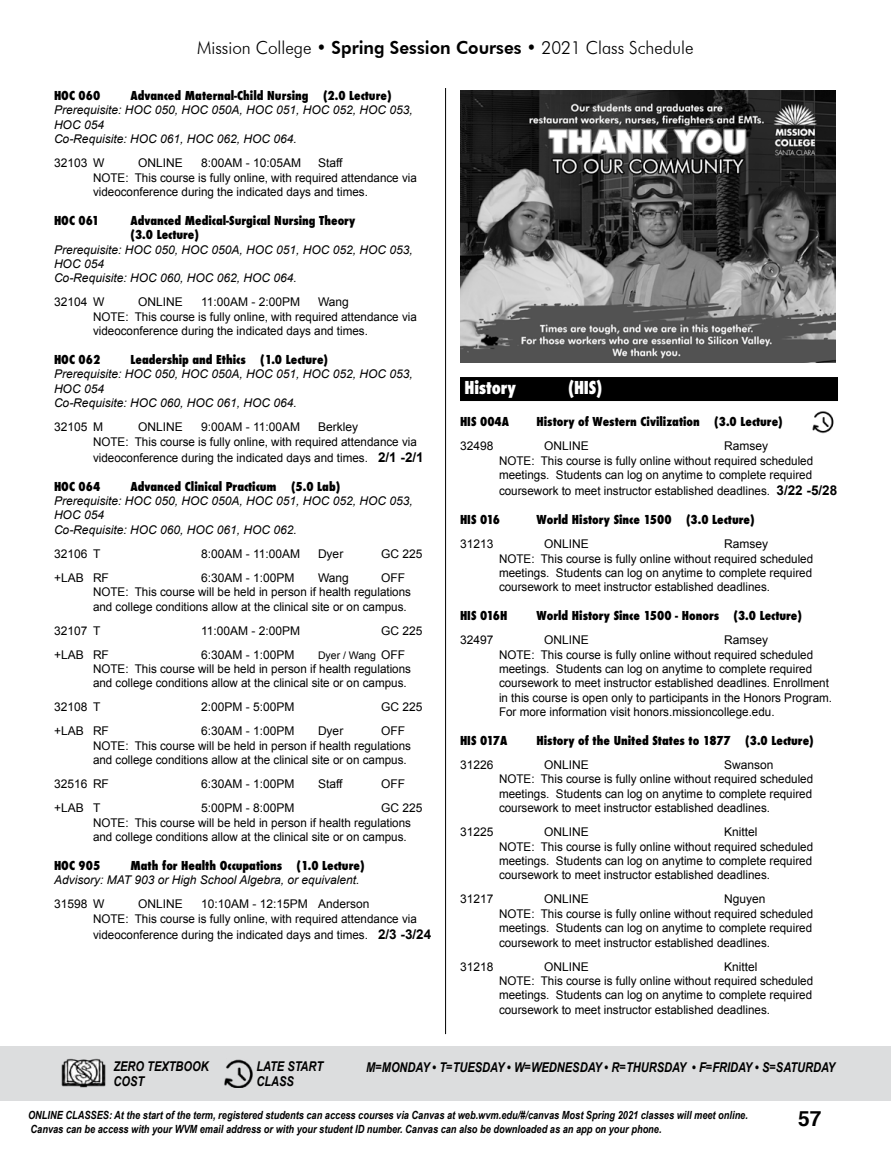
<style>
.page{position:relative;width:891px;height:1161px;background:#fff}
.page>*{position:absolute;margin:0;border:0;box-sizing:border-box;transform-origin:0 0}
.t1{font:700 21px "Helvetica";color:#000}
.t2{font:300 18px "Futura BT";color:#000;scale:.95 1}
.t3{font:800 condensed 17.4px "Futura";letter-spacing:-.01em;color:#fff;scale:.95 1}
.t4{font:italic 700 13.5px/15px "Arial Narrow";color:#000}
.t5{font:12px/14.4px "Arial";color:#000}
.t6{font:italic 12px/14.4px "Arial";color:#000}
.t7{font:800 condensed 12px/14.4px "Futura";color:#000}
.t8{font:italic 700 11.25px/13.5px "Arial Narrow";color:#000}
.t9{font:10.5px "Arial";color:#000}
.s1{font-weight:800}
.s2{font-weight:700;font-size:13.5px}
.s3{font-size:12px}
</style>
<div class="page">
<hr style="left:445px;top:88px;width:1px;height:946px;background:#000">
<div style="left:0;top:1046px;width:891px;height:54px;background:#dcddde"></div>
<img style="left:61px;top:1058px;width:45px;height:30px">
<img style="left:224px;top:1059px;width:29px;height:29px">
<img style="left:460px;top:90px;width:376px;height:272px">
<div style="left:460px;top:377px;width:378px;height:24px;background:#000"></div>
<img style="left:812px;top:411px;width:22px;height:23px">
<h2 class="t2" style="left:197px;top:37px;width:524px">Mission College • <span class="s1">Spring Session Courses</span> • 2021 Class Schedule</h2>
<p class="t7" style="left:54px;top:89px;width:48px">HOC 060</p>
<p class="t7" style="left:130px;top:89px;width:263px">Advanced Maternal-Child Nursing (2.0 Lecture)</p>
<p class="t6" style="left:54px;top:103px;width:360px">Prerequisite: HOC 050, HOC 050A, HOC 051, HOC 052, HOC 053,<br>HOC 054<br>Co-Requisite: HOC 061, HOC 062, HOC 064.</p>
<p class="t5" style="left:54px;top:156px;width:52px">32103 W</p>
<p class="t5" style="left:138px;top:156px;width:46px">ONLINE</p>
<p class="t5" style="left:201px;top:156px;width:102px">8:00AM - 10:05AM</p>
<p class="t5" style="left:93px;top:156px;width:325px;text-indent:225px">Staff<br>NOTE: This course is fully online, with required attendance via videoconference during the indicated days and times.</p>
<p class="t7" style="left:54px;top:213px;width:47px">HOC 061</p>
<p class="t7" style="left:130px;top:213px;width:226px">Advanced Medical-Surgical Nursing Theory (3.0 Lecture)</p>
<p class="t6" style="left:54px;top:242px;width:360px">Prerequisite: HOC 050, HOC 050A, HOC 051, HOC 052, HOC 053,<br>HOC 054<br>Co-Requisite: HOC 060, HOC 062, HOC 064.</p>
<p class="t5" style="left:54px;top:295px;width:52px">32104 W</p>
<p class="t5" style="left:138px;top:295px;width:46px">ONLINE</p>
<p class="t5" style="left:201px;top:295px;width:101px">11:00AM - 2:00PM</p>
<p class="t5" style="left:93px;top:295px;width:325px;text-indent:225px">Wang<br>NOTE: This course is fully online, with required attendance via videoconference during the indicated days and times.</p>
<p class="t7" style="left:54px;top:353px;width:48px">HOC 062</p>
<p class="t7" style="left:130px;top:353px;width:199px">Leadership and Ethics (1.0 Lecture)</p>
<p class="t6" style="left:54px;top:367px;width:360px">Prerequisite: HOC 050, HOC 050A, HOC 051, HOC 052, HOC 053,<br>HOC 054<br>Co-Requisite: HOC 060, HOC 061, HOC 064.</p>
<p class="t5" style="left:54px;top:420px;width:50px">32105 M</p>
<p class="t5" style="left:138px;top:420px;width:46px">ONLINE</p>
<p class="t5" style="left:201px;top:420px;width:101px">9:00AM - 11:00AM</p>
<p class="t5" style="left:93px;top:420px;width:325px;text-indent:225px">Berkley<br>NOTE: This course is fully online, with required attendance via</p>
<p class="t5" style="left:93px;top:451px;width:332px">videoconference during the indicated days and times. <span class="s2">2/1 -2/1</span></p>
<p class="t7" style="left:54px;top:479px;width:48px">HOC 064</p>
<p class="t7" style="left:130px;top:479px;width:211px">Advanced Clinical Practicum (5.0 Lab)</p>
<p class="t6" style="left:54px;top:494px;width:360px">Prerequisite: HOC 050, HOC 050A, HOC 051, HOC 052, HOC 053,<br>HOC 054<br>Co-Requisite: HOC 060, HOC 061, HOC 062.</p>
<p class="t5" style="left:54px;top:547px;width:48px">32106 T</p>
<p class="t5" style="left:201px;top:547px;width:101px">8:00AM - 11:00AM</p>
<p class="t5" style="left:318px;top:547px;width:27px">Dyer</p>
<p class="t5" style="left:381px;top:547px;width:43px">GC 225</p>
<p class="t5" style="left:54px;top:571px;width:56px">+LAB RF</p>
<p class="t5" style="left:201px;top:571px;width:95px">6:30AM - 1:00PM</p>
<p class="t5" style="left:318px;top:571px;width:32px">Wang</p>
<p class="t5" style="left:93px;top:571px;width:320px;text-indent:288px">OFF<br>NOTE: This course will be held in person if health regulations and college conditions allow at the clinical site or on campus.</p>
<p class="t5" style="left:54px;top:623px;width:48px">32107 T</p>
<p class="t5" style="left:201px;top:623px;width:101px">11:00AM - 2:00PM</p>
<p class="t5" style="left:381px;top:623px;width:43px">GC 225</p>
<p class="t5" style="left:54px;top:647px;width:56px">+LAB RF</p>
<p class="t5" style="left:201px;top:647px;width:95px">6:30AM - 1:00PM</p>
<p class="t9" style="left:318px;top:648px;width:89px">Dyer / Wang <span class="s3">OFF</span></p>
<p class="t5" style="left:93px;top:662px;width:320px">NOTE: This course will be held in person if health regulations and college conditions allow at the clinical site or on campus.</p>
<p class="t5" style="left:54px;top:700px;width:48px">32108 T</p>
<p class="t5" style="left:201px;top:700px;width:95px">2:00PM - 5:00PM</p>
<p class="t5" style="left:381px;top:700px;width:43px">GC 225</p>
<p class="t5" style="left:54px;top:724px;width:56px">+LAB RF</p>
<p class="t5" style="left:201px;top:724px;width:95px">6:30AM - 1:00PM</p>
<p class="t5" style="left:318px;top:724px;width:27px">Dyer</p>
<p class="t5" style="left:93px;top:724px;width:320px;text-indent:288px">OFF<br>NOTE: This course will be held in person if health regulations and college conditions allow at the clinical site or on campus.</p>
<p class="t5" style="left:54px;top:777px;width:56px">32516 RF</p>
<p class="t5" style="left:201px;top:777px;width:95px">6:30AM - 1:00PM</p>
<p class="t5" style="left:318px;top:777px;width:26px">Staff</p>
<p class="t5" style="left:381px;top:777px;width:25px">OFF</p>
<p class="t5" style="left:54px;top:801px;width:48px">+LAB T</p>
<p class="t5" style="left:201px;top:801px;width:95px">5:00PM - 8:00PM</p>
<p class="t5" style="left:93px;top:801px;width:331px;text-indent:288px">GC 225<br>NOTE: This course will be held in person if health regulations and college conditions allow at the clinical site or on campus.</p>
<p class="t7" style="left:54px;top:858px;width:48px">HOC 905</p>
<p class="t7" style="left:130px;top:858px;width:236px">Math for Health Occupations (1.0 Lecture)</p>
<p class="t6" style="left:54px;top:873px;width:307px">Advisory: MAT 903 or High School Algebra, or equivalent.</p>
<p class="t5" style="left:54px;top:897px;width:52px">31598 W</p>
<p class="t5" style="left:138px;top:897px;width:46px">ONLINE</p>
<p class="t5" style="left:93px;top:897px;width:325px;text-indent:108px">10:10AM - 12:15PM Anderson<br>NOTE: This course is fully online, with required attendance via</p>
<p class="t5" style="left:93px;top:928px;width:340px">videoconference during the indicated days and times. <span class="s2">2/3 -3/24</span></p>
<h3 class="t3" style="left:465px;top:376px;width:56px">History</h3>
<h3 class="t3" style="left:568px;top:376px;width:38px">(HIS)</h3>
<p class="t7" style="left:460px;top:415px;width:50px">HIS 004A</p>
<p class="t7" style="left:537px;top:415px;width:248px">History of Western Civilization (3.0 Lecture)</p>
<p class="t5" style="left:460px;top:439px;width:35px">32498</p>
<p class="t5" style="left:544px;top:439px;width:46px">ONLINE</p>
<p class="t5" style="left:499px;top:439px;width:316px;text-indent:225px">Ramsey<br>NOTE: This course is fully online without required scheduled meetings. Students can log on anytime to complete required</p>
<p class="t5" style="left:499px;top:484px;width:340px">coursework to meet instructor established deadlines. <span class="s2">3/22 -5/28</span></p>
<p class="t7" style="left:460px;top:513px;width:42px">HIS 016</p>
<p class="t7" style="left:537px;top:513px;width:220px">World History Since 1500 (3.0 Lecture)</p>
<p class="t5" style="left:460px;top:537px;width:35px">31213</p>
<p class="t5" style="left:544px;top:537px;width:46px">ONLINE</p>
<p class="t5" style="left:499px;top:537px;width:316px;text-indent:225px">Ramsey<br>NOTE: This course is fully online without required scheduled meetings. Students can log on anytime to complete required coursework to meet instructor established deadlines.</p>
<p class="t7" style="left:460px;top:609px;width:49px">HIS 016H</p>
<p class="t7" style="left:537px;top:609px;width:267px">World History Since 1500 - Honors (3.0 Lecture)</p>
<p class="t5" style="left:460px;top:633px;width:35px">32497</p>
<p class="t5" style="left:544px;top:633px;width:46px">ONLINE</p>
<p class="t5" style="left:499px;top:633px;width:335px;text-indent:225px">Ramsey<br>NOTE: This course is fully online without required scheduled meetings. Students can log on anytime to complete required coursework to meet instructor established deadlines. Enrollment in this course is open only to participants in the Honors Program.<br>For more information visit honors.missioncollege.edu.</p>
<p class="t7" style="left:460px;top:733px;width:49px">HIS 017A</p>
<p class="t7" style="left:537px;top:733px;width:279px">History of the United States to 1877 (3.0 Lecture)</p>
<p class="t5" style="left:460px;top:758px;width:35px">31226</p>
<p class="t5" style="left:544px;top:758px;width:46px">ONLINE</p>
<p class="t5" style="left:499px;top:758px;width:316px;text-indent:225px">Swanson<br>NOTE: This course is fully online without required scheduled meetings. Students can log on anytime to complete required coursework to meet instructor established deadlines.</p>
<p class="t5" style="left:460px;top:825px;width:35px">31225</p>
<p class="t5" style="left:544px;top:825px;width:46px">ONLINE</p>
<p class="t5" style="left:499px;top:825px;width:316px;text-indent:225px">Knittel<br>NOTE: This course is fully online without required scheduled meetings. Students can log on anytime to complete required coursework to meet instructor established deadlines.</p>
<p class="t5" style="left:460px;top:892px;width:35px">31217</p>
<p class="t5" style="left:544px;top:892px;width:46px">ONLINE</p>
<p class="t5" style="left:499px;top:892px;width:316px;text-indent:225px">Nguyen<br>NOTE: This course is fully online without required scheduled meetings. Students can log on anytime to complete required coursework to meet instructor established deadlines.</p>
<p class="t5" style="left:460px;top:959px;width:35px">31218</p>
<p class="t5" style="left:544px;top:959px;width:46px">ONLINE</p>
<p class="t5" style="left:499px;top:959px;width:316px;text-indent:225px">Knittel<br>NOTE: This course is fully online without required scheduled meetings. Students can log on anytime to complete required coursework to meet instructor established deadlines.</p>
<p class="t4" style="left:256px;top:1058px;width:68px">LATE START<br>CLASS</p>
<p class="t4" style="left:113px;top:1058px;width:97px">ZERO TEXTBOOK</p>
<p class="t4" style="left:366px;top:1059px;width:471px">M=MONDAY • T=TUESDAY • W=WEDNESDAY • R=THURSDAY • F=FRIDAY • S=SATURDAY</p>
<p class="t4" style="left:113px;top:1073px;width:32px">COST</p>
<p class="t8" style="left:28px;top:1108px;width:721px">ONLINE CLASSES: At the start of the term, registered students can access courses via Canvas at web.wvm.edu/#/canvas Most Spring 2021 classes will meet online.<br>Canvas can be access with your WVM email address or with your student ID number. Canvas can also be downloaded as an app on your phone.</p>
<h1 class="t1" style="left:798px;top:1101px;width:25px">57</h1>
</div>
